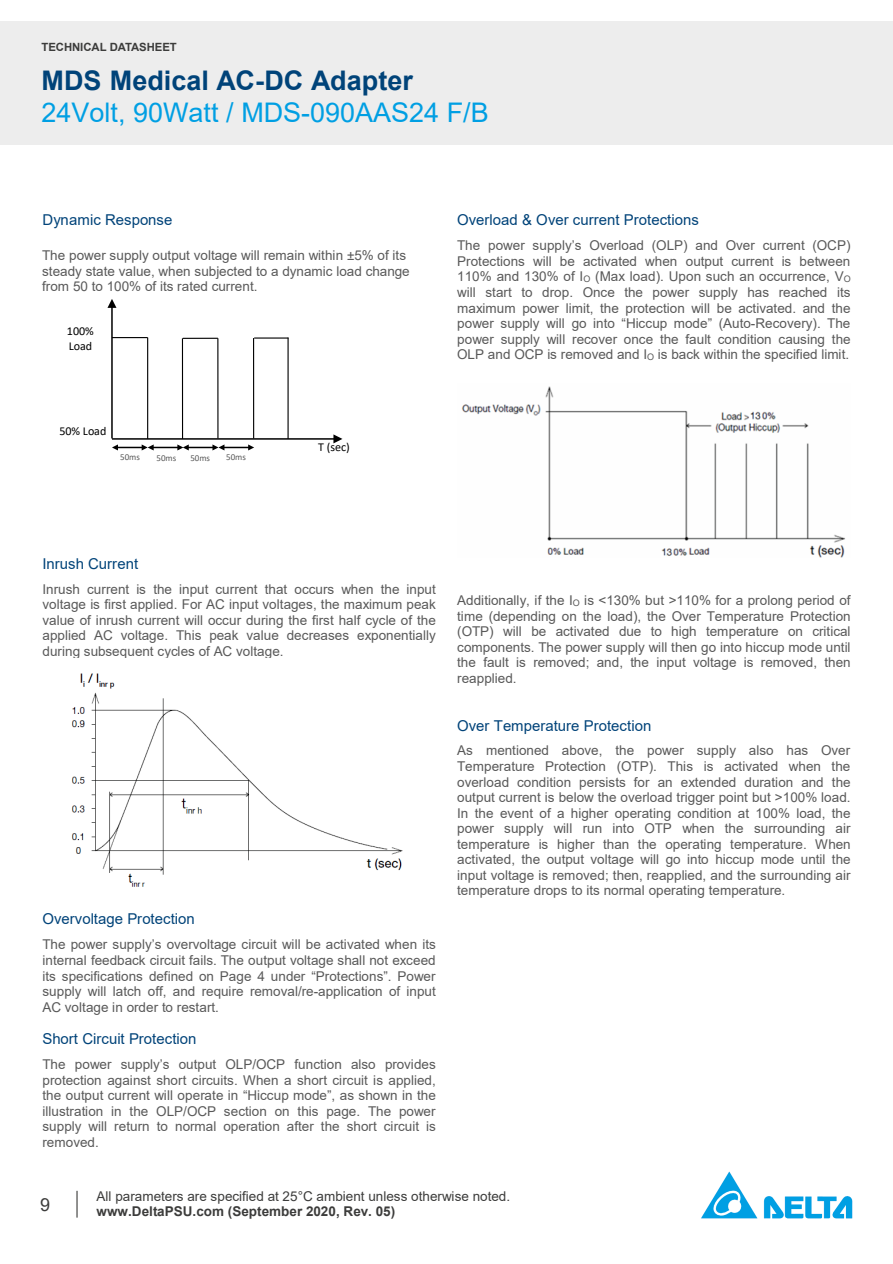
<style>
.page{position:relative;width:893px;height:1264px;background:#fff}
.page>*{position:absolute;margin:0;border:0;box-sizing:border-box;transform-origin:0 0}
.t1{font:27px "Arial";color:#009fe3}
.t2{font:700 27px "Arial";color:#004379}
.t3{font:18px "Arial";color:#3c3c3b}
.t4{font:15px "Arial";color:#004379}
.t5{font:13.5px/15.6px "Arial";letter-spacing:.005em;color:#595959;text-align:justify}
.t6{font:13.5px "Arial";letter-spacing:.005em;color:#3c3c3b}
.t7{font:700 13.5px "Arial";color:#3c3c3b}
.t8{font:12px/14.7px "Calibri";color:#000}
.t9{font:700 11.4px "Arial";letter-spacing:-.01em;color:#3c3c3b}
.t10{font:9px "Calibri";letter-spacing:-.005em;color:#595959}
.s1{font-size:9px}
</style>
<div class="page">
<div style="left:0;top:21px;width:893px;height:124px;background:#ededed"></div>
<img style="left:701px;top:1171px;width:152px;height:48px">
<hr style="left:76px;top:1190px;width:2px;height:27px;background:#3c3c3b">
<img style="left:71px;top:673px;width:332px;height:214px">
<img style="left:461px;top:386px;width:384px;height:171px">
<hr style="left:111px;top:306px;width:2px;height:132px;background:#000">
<svg style="left:107px;top:299px;width:9px;height:9px"></svg>
<hr style="left:112px;top:438px;width:223px;height:1px;background:#000">
<svg style="left:333px;top:434px;width:9px;height:9px"></svg>
<hr style="left:217px;top:338px;width:2px;height:100px;background:#000">
<hr style="left:253px;top:338px;width:1px;height:100px;background:#000">
<hr style="left:288px;top:337px;width:1px;height:102px;background:#000">
<hr style="left:147px;top:337px;width:1px;height:102px;background:#000">
<hr style="left:182px;top:338px;width:1px;height:101px;background:#000">
<hr style="left:112px;top:337px;width:36px;height:1px;background:#000">
<hr style="left:183px;top:337px;width:35px;height:2px;background:#000">
<hr style="left:254px;top:337px;width:34px;height:1px;background:#000">
<hr style="left:116px;top:446px;width:27px;height:2px;background:#000">
<svg style="left:112px;top:444px;width:6px;height:6px"></svg>
<hr style="left:152px;top:446px;width:27px;height:2px;background:#000">
<svg style="left:142px;top:444px;width:12px;height:6px"></svg>
<hr style="left:187px;top:446px;width:27px;height:2px;background:#000">
<svg style="left:177px;top:444px;width:12px;height:6px"></svg>
<hr style="left:223px;top:446px;width:27px;height:2px;background:#000">
<svg style="left:248px;top:444px;width:6px;height:6px"></svg>
<svg style="left:212px;top:444px;width:12px;height:6px"></svg>
<p class="t9" style="left:42px;top:39px;width:137px">TECHNICAL DATASHEET</p>
<h1 class="t2" style="left:42px;top:61px;width:373px">MDS Medical AC-DC Adapter</h1>
<h1 class="t1" style="left:42px;top:94px;width:449px">24Volt, 90Watt / MDS-090AAS24 F/B</h1>
<p class="t4" style="left:42px;top:210px;width:131px">Dynamic Response</p>
<p class="t5" style="left:42px;top:247px;width:369px;text-align:left">The power supply output voltage will remain within ±5% of its steady state value, when subjected to a dynamic load change from 50 to 100% of its rated current.</p>
<p class="t8" style="left:67px;top:323px;width:28px">100%<br>Load</p>
<p class="t8" style="left:59px;top:423px;width:49px">50% Load</p>
<p class="t10" style="left:120px;top:451px;width:21px">50ms</p>
<p class="t10" style="left:157px;top:451px;width:21px">50ms</p>
<p class="t10" style="left:190px;top:451px;width:21px">50ms</p>
<p class="t10" style="left:226px;top:451px;width:21px">50ms</p>
<p class="t8" style="left:318px;top:439px;width:33px">T (sec)</p>
<p class="t4" style="left:457px;top:210px;width:243px">Overload &amp; Over current Protections</p>
<p class="t5" style="left:457px;top:238px;width:395px">The power supply’s Overload (OLP) and Over current (OCP)<br>Protections will be activated when output current is between 110% and 130% of I<span class="s1">O</span> (Max load). Upon such an occurrence, V<span class="s1">O </span>will start to drop. Once the power supply has reached its maximum power limit, the protection will be activated. and the power supply will go into “Hiccup mode” (Auto-Recovery). The power supply will recover once the fault condition causing the OLP and OCP is removed and I<span class="s1">O</span> is back within the specified limit.</p>
<p class="t4" style="left:42px;top:553px;width:97px">Inrush Current</p>
<p class="t5" style="left:42px;top:580px;width:395px">Inrush current is the input current that occurs when the input voltage is first applied. For AC input voltages, the maximum peak value of inrush current will occur during the first half cycle of the applied AC voltage. This peak value decreases exponentially during subsequent cycles of AC voltage.</p>
<p class="t4" style="left:42px;top:908px;width:154px">Overvoltage Protection</p>
<p class="t5" style="left:42px;top:936px;width:395px">The power supply’s overvoltage circuit will be activated when its internal feedback circuit fails. The output voltage shall not exceed its specifications defined on Page 4 under “Protections”. Power supply will latch off, and require removal/re-application of input AC voltage in order to restart.</p>
<p class="t4" style="left:42px;top:1028px;width:156px">Short Circuit Protection</p>
<p class="t5" style="left:42px;top:1055px;width:395px">The power supply’s output OLP/OCP function also provides protection against short circuits. When a short circuit is applied, the output current will operate in “Hiccup mode”, as shown in the illustration in the OLP/OCP section on this page. The power supply will return to normal operation after the short circuit is removed.</p>
<p class="t5" style="left:457px;top:592px;width:395px">Additionally, if the I<span class="s1">O</span> is &lt;130% but &gt;110% for a prolong period of time (depending on the load), the Over Temperature Protection (OTP) will be activated due to high temperature on critical components. The power supply will then go into hiccup mode until the fault is removed; and, the input voltage is removed, then reapplied.</p>
<p class="t4" style="left:457px;top:714px;width:196px">Over Temperature Protection</p>
<p class="t5" style="left:457px;top:742px;width:395px">As mentioned above, the power supply also has Over Temperature Protection (OTP). This is activated when the overload condition persists for an extended duration and the output current is below the overload trigger point but &gt;100% load.<br>In the event of a higher operating condition at 100% load, the power supply will run into OTP when the surrounding air temperature is higher than the operating temperature. When activated, the output voltage will go into hiccup mode until the input voltage is removed; then, reapplied, and the surrounding air temperature drops to its normal operating temperature.</p>
<h2 class="t3" style="left:40px;top:1192px;width:12px">9</h2>
<p class="t6" style="left:96px;top:1186px;width:415px">All parameters are specified at 25°C ambient unless otherwise noted.</p>
<p class="t7" style="left:96px;top:1201px;width:300px">www.DeltaPSU.com (September 2020, Rev. 05)</p>
</div>
